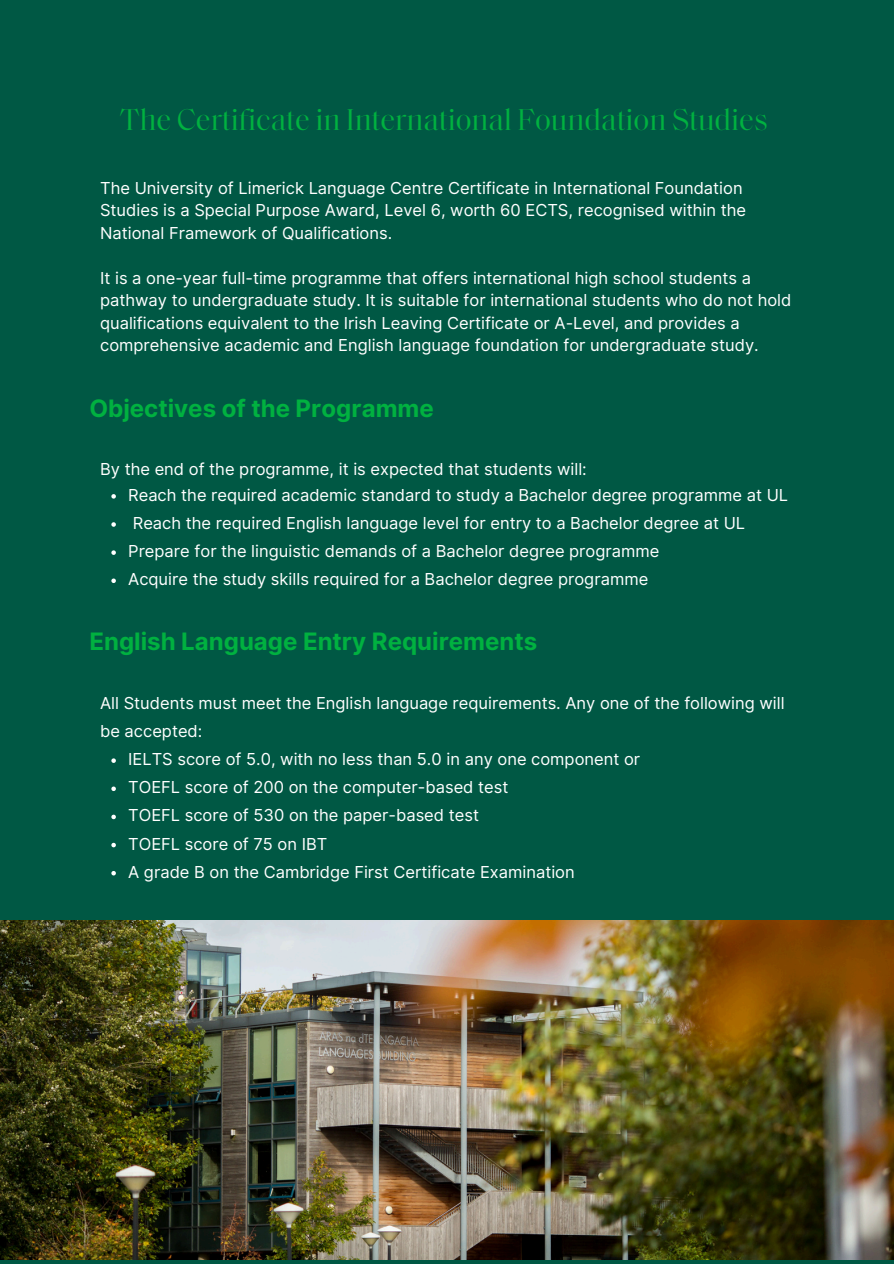
<style>
.page{position:relative;width:894px;height:1264px;background:#fff}
.page>*{position:absolute;margin:0;border:0;box-sizing:border-box;transform-origin:0 0}
.t1{font:30.6px "Saol Display";color:#00b140}
.t2{font:700 24px "Inter";color:#00b140}
.t3{font:16.5px/22.5px "Inter";color:#fff}
</style>
<div class="page">
<div style="left:0;top:0;width:893px;height:1263px;background:#005844"></div>
<img style="left:0;top:920px;width:893px;height:339px">
<svg style="left:111px;top:494px;width:5px;height:4px"></svg>
<svg style="left:111px;top:522px;width:5px;height:4px"></svg>
<svg style="left:111px;top:550px;width:5px;height:5px"></svg>
<svg style="left:111px;top:578px;width:5px;height:5px"></svg>
<svg style="left:111px;top:758px;width:5px;height:5px"></svg>
<svg style="left:111px;top:786px;width:5px;height:5px"></svg>
<svg style="left:111px;top:814px;width:5px;height:5px"></svg>
<svg style="left:111px;top:842px;width:5px;height:5px"></svg>
<svg style="left:111px;top:871px;width:5px;height:4px"></svg>
<h1 class="t1" style="left:120px;top:107px;width:649px">The Certificate in International Foundation Studies</h1>
<p class="t3" style="left:100px;top:176px;width:647px">The University of Limerick Language Centre Certificate in International Foundation<br>Studies is a Special Purpose Award, Level 6, worth 60 ECTS, recognised within the<br>National Framework of Qualifications.</p>
<p class="t3" style="left:100px;top:266px;width:692px">It is a one-year full-time programme that offers international high school students a pathway to undergraduate study. It is suitable for international students who do not hold qualifications equivalent to the Irish Leaving Certificate or A-Level, and provides a comprehensive academic and English language foundation for undergraduate study.</p>
<h2 class="t2" style="left:89px;top:394px;width:346px">Objectives of the Programme</h2>
<p class="t3" style="left:100px;top:458px;width:488px">By the end of the programme, it is expected that students will:</p>
<p class="t3" style="left:128px;top:483px;width:661px">Reach the required academic standard to study a Bachelor degree programme at UL</p>
<p class="t3" style="left:133px;top:512px;width:613px">Reach the required English language level for entry to a Bachelor degree at UL</p>
<p class="t3" style="left:128px;top:540px;width:532px">Prepare for the linguistic demands of a Bachelor degree programme</p>
<p class="t3" style="left:128px;top:568px;width:521px">Acquire the study skills required for a Bachelor degree programme</p>
<h2 class="t2" style="left:89px;top:627px;width:449px">English Language Entry Requirements</h2>
<p class="t3" style="left:100px;top:688px;width:685px;line-height:28.2px">All Students must meet the English language requirements. Any one of the following will be accepted:</p>
<p class="t3" style="left:128px;top:748px;width:513px">IELTS score of 5.0, with no less than 5.0 in any one component or</p>
<p class="t3" style="left:128px;top:776px;width:381px">TOEFL score of 200 on the computer-based test</p>
<p class="t3" style="left:128px;top:804px;width:352px">TOEFL score of 530 on the paper-based test</p>
<p class="t3" style="left:128px;top:832px;width:201px">TOEFL score of 75 on IBT</p>
<p class="t3" style="left:128px;top:860px;width:448px">A grade B on the Cambridge First Certificate Examination</p>
</div>
